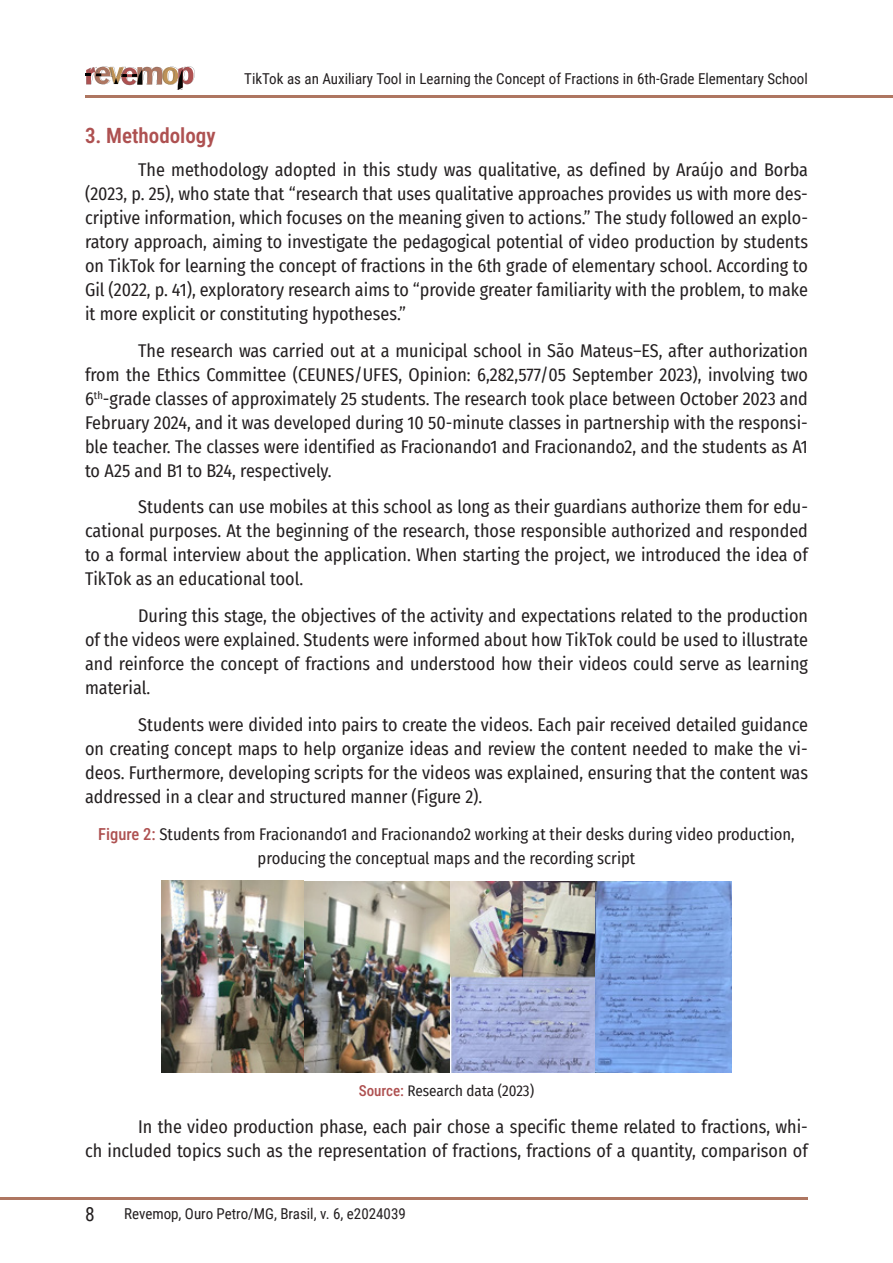
<style>
.page{position:relative;width:893px;height:1263px;background:#fff}
.page>*{position:absolute;margin:0;border:0;box-sizing:border-box;transform-origin:0 0}
.t1{font:600 21px "Roboto Condensed";color:#ae5151}
.t2{font:19.5px "Roboto Condensed";color:#231f20}
.t3{font:18px/24px "Fira Sans Condensed";color:#231f20;text-align:justify}
.t4{font:16.5px/24px "Fira Sans Condensed";color:#231f20;text-align:center}
.t5{font:15px "Roboto Condensed";color:#231f20}
.t6{font:15px "Fira Sans Condensed";color:#231f20}
.s1{font-family:"Roboto Condensed";font-weight:500;color:#ae5151}
</style>
<div class="page">
<svg style="left:85px;top:66px;width:110px;height:24px"></svg>
<hr style="left:86px;top:95px;width:807px;height:2px;background:#ae7661">
<hr style="left:0;top:1197px;width:808px;height:2px;background:#ae7661">
<img style="left:162px;top:881px;width:570px;height:191px">
<p class="t5" style="left:244px;top:68px;width:565px">TikTok as an Auxiliary Tool in Learning the Concept of Fractions in 6th-Grade Elementary School</p>
<p class="t1" style="left:85px;top:121px;width:132px">3. Methodology</p>
<p class="t3" style="left:85px;top:157px;width:724px;text-indent:53px">The methodology adopted in this study was qualitative, as defined by Araújo and Borba (2023, p. 25), who state that “research that uses qualitative approaches provides us with more des&shy;criptive information, which focuses on the meaning given to actions.” The study followed an explo&shy;ratory approach, aiming to investigate the pedagogical potential of video production by students on TikTok for learning the concept of fractions in the 6th grade of elementary school. According to Gil (2022, p. 41), exploratory research aims to “provide greater familiarity with the problem, to make it more explicit or constituting hypotheses.”</p>
<p class="t3" style="left:85px;top:338px;width:724px;text-indent:53px">The research was carried out at a municipal school in São Mateus–ES, after authorization from the Ethics Committee (CEUNES/UFES, Opinion: 6,282,577/05 September 2023), involving two 6<sup>th</sup>-grade classes of approximately 25 students. The research took place between October 2023 and February 2024, and it was developed during 10 50-minute classes in partnership with the responsi&shy;ble teacher. The classes were identified as Fracionando1 and Fracionando2, and the students as A1 to A25 and B1 to B24, respectively.</p>
<p class="t3" style="left:85px;top:495px;width:724px;text-indent:53px">Students can use mobiles at this school as long as their guardians authorize them for edu&shy;cational purposes. At the beginning of the research, those responsible authorized and responded to a formal interview about the application. When starting the project, we introduced the idea of TikTok as an educational tool.</p>
<p class="t3" style="left:85px;top:603px;width:724px;text-indent:53px">During this stage, the objectives of the activity and expectations related to the production of the videos were explained. Students were informed about how TikTok could be used to illustrate and reinforce the concept of fractions and understood how their videos could serve as learning material.</p>
<p class="t3" style="left:85px;top:712px;width:724px;text-indent:53px">Students were divided into pairs to create the videos. Each pair received detailed guidance on creating concept maps to help organize ideas and review the content needed to make the vi&shy;deos. Furthermore, developing scripts for the videos was explained, ensuring that the content was addressed in a clear and structured manner (Figure 2).</p>
<p class="t4" style="left:98px;top:821px;width:698px"><span class="s1">Figure 2:</span> Students from Fracionando1 and Fracionando2 working at their desks during video production, producing the conceptual maps and the recording script</p>
<p class="t6" style="left:359px;top:1080px;width:177px"><span class="s1">Source:</span> Research data (2023)</p>
<p class="t3" style="left:85px;top:1114px;width:724px;text-align:right">In the video production phase, each pair chose a specific theme related to fractions, whi-<br>ch included topics such as the representation of fractions, fractions of a quantity, comparison of</p>
<p class="t2" style="left:85px;top:1200px;width:11px">8</p>
<p class="t5" style="left:124px;top:1203px;width:283px">Revemop, Ouro Petro/MG, Brasil, v. 6, e2024039</p>
</div>
